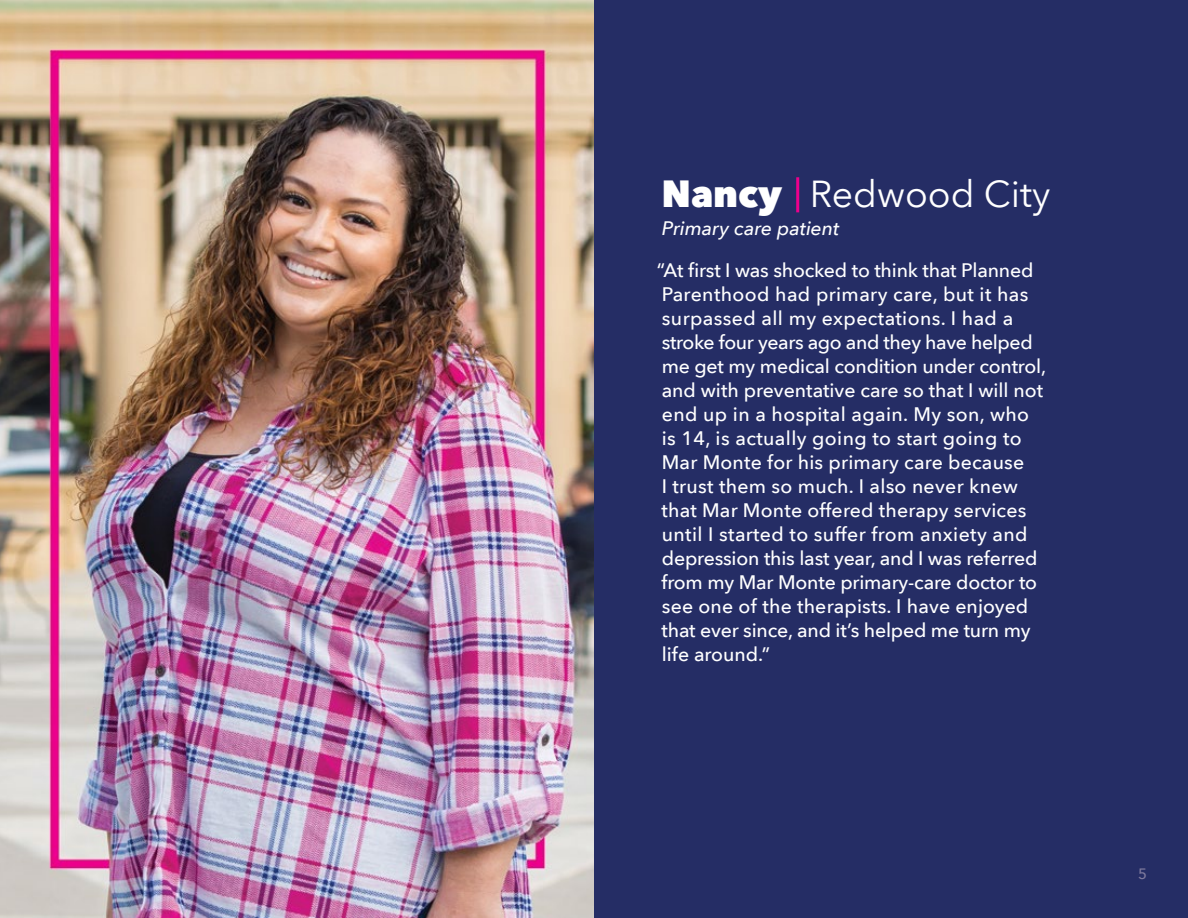
<style>
.page{position:relative;width:1188px;height:918px;background:#fff}
.page>*{position:absolute;margin:0;border:0;box-sizing:border-box;transform-origin:0 0}
.t1{font:37.5px "Avenir Next LT Pro";color:#fff}
.t2{font:500 19.5px/24px "Avenir Next LT Pro";color:#fff}
.t3{font:italic 500 19.5px "Avenir Next LT Pro";letter-spacing:-.005em;color:#fff}
.t4{font:500 15px "Avenir Next LT Pro";color:#7e7a9d}
.s1{font-weight:800}
</style>
<div class="page">
<div style="left:594px;top:0;width:594px;height:918px;background:#252d65"></div>
<hr style="left:796px;top:177px;width:3px;height:35px;background:#ec008c">
<img style="left:0;top:0;width:594px;height:918px">
<h1 class="t1" style="left:662px;top:172px;width:390px"><span class="s1">Nancy</span> Redwood City</h1>
<p class="t3" style="left:662px;top:217px;width:179px">Primary care patient</p>
<p class="t2" style="left:657px;top:258px;width:391px">“At first I was shocked to think that Planned Parenthood had primary care, but it has surpassed all my expectations. I had a stroke four years ago and they have helped me get my medical condition under control, and with preventative care so that I will not end up in a hospital again. My son, who<br>is 14, is actually going to start going to Mar Monte for his primary care because<br>I trust them so much. I also never knew that Mar Monte offered therapy services until I started to suffer from anxiety and depression this last year, and I was referred from my Mar Monte primary-care doctor to see one of the therapists. I have enjoyed that ever since, and it’s helped me turn my life around.”</p>
<p class="t4" style="left:1138px;top:864px;width:10px">5</p>
</div>
